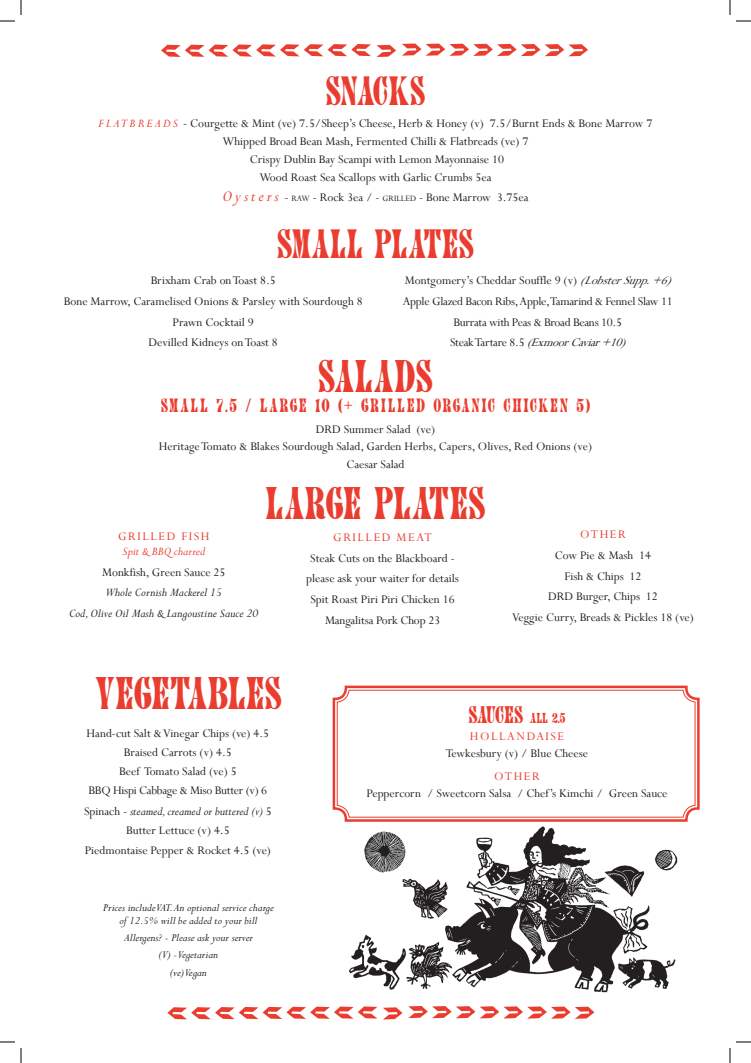
<style>
.page{position:relative;width:751px;height:1063px;background:#fff}
.page>*{position:absolute;margin:0;border:0;box-sizing:border-box;transform-origin:0 0}
.t1{font:38px "Painters Roman NF";color:#ea3d2f}
.t2{font:34px "Painters Roman NF";color:#ea3d2f}
.t3{font:20px "Painters Roman NF";letter-spacing:-.05em;color:#ea3d2f}
.t4{font:16px "Painters Roman NF";letter-spacing:.1em;color:#ea3d2f}
.t5{font:13px/17px "Perpetua";color:#231f20;text-align:center}
.t6{font:13px "Perpetua";letter-spacing:-.02em;color:#231f20}
.t7{font:italic 13px "Perpetua";color:#231f20}
.t8{font:italic 13px "Perpetua";color:#231f20}
.t9{font:italic 13px/15px "Perpetua";color:#ea3d2f;text-align:center}
.t10{font:13px "Perpetua";letter-spacing:.12em;color:#ea3d2f}
.t11{font:italic 12px/13px "Perpetua";color:#231f20;text-align:center}
.s1{font-style:italic;color:#ea3d2f}
.s2{font-style:italic;font-size:17px;color:#ea3d2f}
.s3{font-style:inherit}
.s4{font-size:9.1px}
.s5{font-style:italic}
.s6{font-style:normal}
.s7{font-size:12px}
.s8{color:#ea3d2f}
</style>
<div class="page">
<img style="left:349px;top:826px;width:329px;height:167px">
<svg style="left:332px;top:685px;width:368px;height:137px"></svg>
<div style="left:337px;top:689px;width:358px;height:128px;border:1px solid #ea3d2f;border-radius:12px"></div>
<svg style="left:161px;top:44px;width:235px;height:13px"></svg>
<svg style="left:402px;top:43px;width:186px;height:13px"></svg>
<svg style="left:167px;top:1006px;width:210px;height:13px"></svg>
<svg style="left:383px;top:1007px;width:19px;height:12px"></svg>
<svg style="left:408px;top:1006px;width:186px;height:12px"></svg>
<svg style="left:736px;top:20px;width:15px;height:2px"></svg>
<svg style="left:736px;top:1041px;width:15px;height:1px"></svg>
<svg style="left:0;top:0;width:22px;height:22px"></svg>
<svg style="left:0;top:1041px;width:22px;height:21px"></svg>
<svg style="left:729px;top:0;width:1px;height:15px"></svg>
<svg style="left:729px;top:1048px;width:1px;height:14px"></svg>
<p class="t2" style="left:325px;top:70px;width:102px">SNACKS</p>
<p class="t5" style="left:99px;top:115px;width:555px"><span class="s1">F L AT B R E A D S</span> - Courgette &amp; Mint (ve) 7.5/Sheep’s Cheese, Herb &amp; Honey (v) 7.5/Burnt Ends &amp; Bone Marrow 7</p>
<p class="t5" style="left:223px;top:132px;width:307px">Whipped Broad Bean Mash, Fermented Chilli &amp; Flatbreads (ve) 7</p>
<p class="t5" style="left:250px;top:150px;width:256px">Crispy Dublin Bay Scampi with Lemon Mayonnaise 10</p>
<p class="t5" style="left:259px;top:168px;width:233px">Wood Roast Sea Scallops with Garlic Crumbs 5ea</p>
<p class="t5" style="left:222px;top:189px;width:307px"><span class="s2">Oy s t e r s</span> <span class="s3">-</span> <span class="s4">raw</span> <span class="s3">-</span> Rock 3ea / <span class="s3">-</span> <span class="s4">grilled</span> <span class="s3">-</span> Bone Marrow 3.75ea</p>
<p class="t2" style="left:277px;top:223px;width:199px">SMALL PLATES</p>
<p class="t5" style="left:151px;top:272px;width:127px">Brixham Crab on Toast 8.5</p>
<p class="t5" style="left:64px;top:292px;width:300px">Bone Marrow, Caramelised Onions &amp; Parsley with Sourdough 8</p>
<p class="t5" style="left:173px;top:313px;width:83px">Prawn Cocktail 9</p>
<p class="t5" style="left:149px;top:334px;width:131px">Devilled Kidneys on Toast 8</p>
<p class="t5" style="left:405px;top:272px;width:274px">Montgomery’s Cheddar Souffle 9 (v) <span class="s5">(LobsterSupp.+6)</span></p>
<p class="t6" style="left:403px;top:293px;width:271px">Apple Glazed Bacon Ribs, Apple, Tamarind &amp; Fennel Slaw 11</p>
<p class="t6" style="left:453px;top:314px;width:170px">Burrata with Peas &amp; Broad Beans 10.5</p>
<p class="t8" style="left:450px;top:334px;width:182px"><span class="s6">S t e a k Ta r t a r e 8 . 5</span> (ExmoorCaviar+10)</p>
<p class="t1" style="left:318px;top:354px;width:117px">SALADS</p>
<p class="t4" style="left:161px;top:395px;width:431px">SMALL 7.5 / LARGE 10 (+ GRILLED ORGANIC CHICKEN 5)</p>
<p class="t5" style="left:316px;top:420px;width:121px">DRD Summer Salad (ve)</p>
<p class="t5" style="left:159px;top:438px;width:434px">Heritage Tomato &amp; Blakes Sourdough Salad, Garden Herbs, Capers, Olives, Red Onions (ve)</p>
<p class="t5" style="left:346px;top:456px;width:60px">Caesar Salad</p>
<p class="t1" style="left:265px;top:480px;width:222px">LARGE PLATES</p>
<p class="t9" style="left:118px;top:529px;width:93px"><span class="s6">GRILLED FISH<br></span>Spit &amp; BBQ charred</p>
<p class="t5" style="left:102px;top:563px;width:125px">Monkfish, Green Sauce 25</p>
<p class="t7" style="left:105px;top:586px;width:118px">Whole Cornish Mackerel 15</p>
<p class="t7" style="left:69px;top:607px;width:191px">Cod, Olive Oil Mash &amp; Langoustine Sauce 20</p>
<p class="t10" style="left:333px;top:529px;width:100px">GRILLED MEAT</p>
<p class="t5" style="left:310px;top:549px;width:146px">Steak Cuts on the Blackboard -</p>
<p class="t5" style="left:306px;top:570px;width:154px">please ask your waiter for details</p>
<p class="t5" style="left:310px;top:590px;width:146px">Spit Roast Piri Piri Chicken 16</p>
<p class="t5" style="left:325px;top:611px;width:117px">Mangalitsa Pork Chop 23</p>
<p class="t10" style="left:580px;top:526px;width:47px">OTHER</p>
<p class="t5" style="left:555px;top:546px;width:98px">Cow Pie &amp; Mash 14</p>
<p class="t5" style="left:564px;top:567px;width:78px">Fish &amp; Chips 12</p>
<p class="t5" style="left:548px;top:587px;width:111px">DRD Burger, Chips 12</p>
<p class="t5" style="left:512px;top:608px;width:183px">Veggie Curry, Breads &amp; Pickles 18 (ve)</p>
<p class="t1" style="left:95px;top:671px;width:189px">VEGETABLES</p>
<p class="t5" style="left:87px;top:724px;width:184px">Hand-cut Salt &amp; Vinegar Chips (ve) 4.5</p>
<p class="t5" style="left:124px;top:743px;width:109px">Braised Carrots (v) 4.5</p>
<p class="t5" style="left:119px;top:762px;width:119px">Beef Tomato Salad (ve) 5</p>
<p class="t6" style="left:89px;top:782px;width:180px">BBQ Hispi Cabbage &amp; Miso Butter (v) 6</p>
<p class="t7" style="left:84px;top:805px;width:189px"><span class="s6">Spinach -</span> steamed, creamed or buttered (v) <span class="s6">5</span></p>
<p class="t5" style="left:126px;top:821px;width:105px">Butter Lettuce (v) 4.5</p>
<p class="t5" style="left:85px;top:841px;width:188px">Piedmontaise Pepper &amp; Rocket 4.5 (ve)</p>
<p class="t11" style="left:103px;top:901px;width:172px">Prices include VAT. An optional service charge of 12.5% will be added to your bill</p>
<p class="t11" style="left:124px;top:931px;width:130px">Allergens? - Please ask your server</p>
<p class="t11" style="left:159px;top:948px;width:61px">(V) - Vegetarian</p>
<p class="t11" style="left:170px;top:966px;width:38px">(ve) Vegan</p>
<p class="t3" style="left:468px;top:703px;width:98px">SAUCES <span class="s7">ALL 2.5</span></p>
<p class="t5" style="left:446px;top:727px;width:144px"><span class="s8">HOLLANDAISE<br></span>Tewkesbury (v) / Blue Cheese</p>
<p class="t5" style="left:366px;top:767px;width:303px"><span class="s8">OTHER<br></span>Peppercorn / Sweetcorn Salsa / Chef’s Kimchi / Green Sauce</p>
</div>
